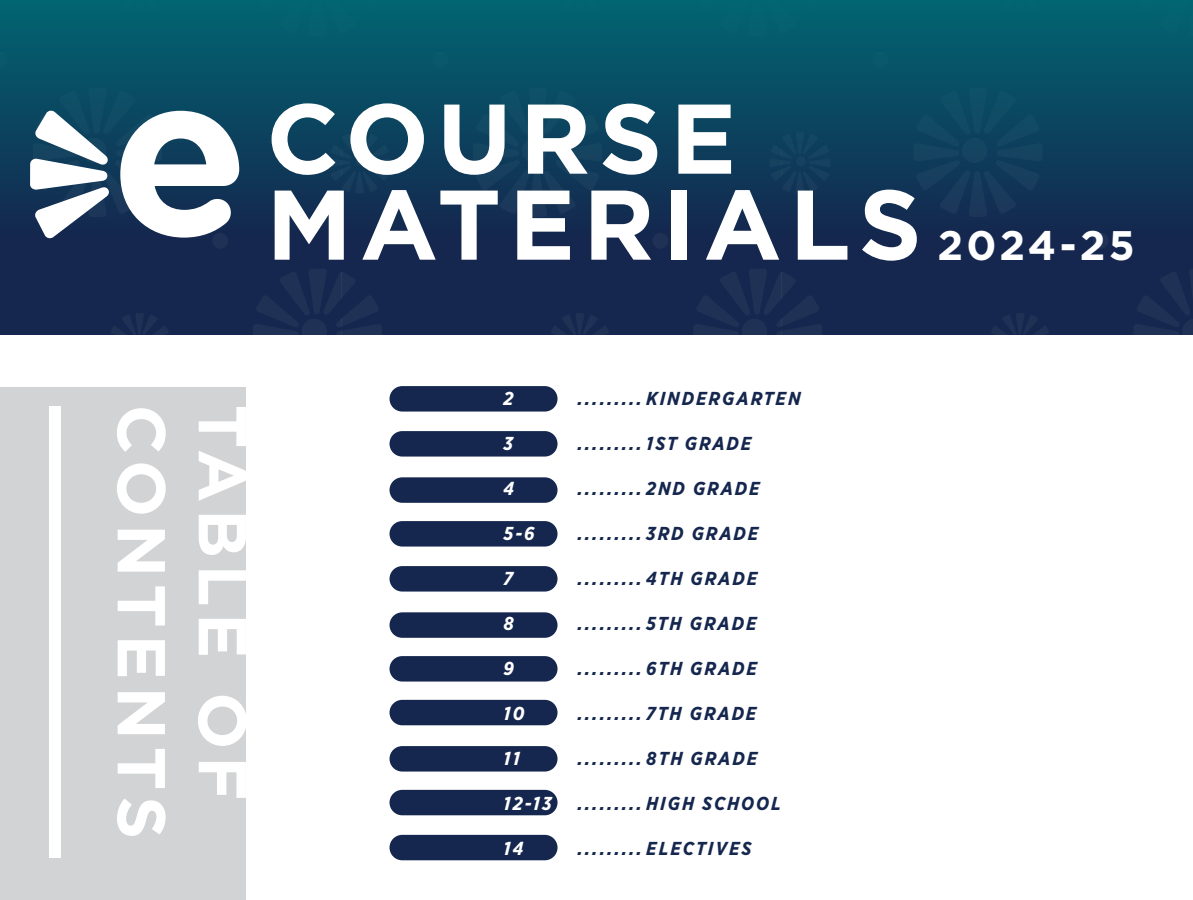
<style>
.page{position:relative;width:1193px;height:900px;background:#fff}
.page>*{position:absolute;margin:0;border:0;box-sizing:border-box;transform-origin:0 0}
.t1{font:700 98.75px/86px "Gotham";letter-spacing:.08em;color:#fff}
.t2{font:700 67.5px "Gotham";letter-spacing:.1em;color:#fff}
.t3{font:700 41.25px "Gotham";letter-spacing:.075em;color:#fff}
.t4{font:italic 700 18.75px "Gotham Narrow";letter-spacing:.1em;color:#15274e}
.t5{font:italic 700 18.75px "Gotham Narrow";letter-spacing:.1em;color:#fff}
</style>
<div class="page">
<div style="left:0;top:387px;width:245px;height:513px;background:#d1d3d4"></div>
<div style="left:49px;top:406px;width:12px;height:451px;background:#fff"></div>
<div style="left:389px;top:386px;width:168px;height:26px;background:#15274e;border-radius:13px"></div>
<div style="left:389px;top:431px;width:168px;height:26px;background:#15274e;border-radius:13px"></div>
<div style="left:389px;top:700px;width:168px;height:25px;background:#15274e;border-radius:13px"></div>
<div style="left:389px;top:746px;width:168px;height:26px;background:#15274e;border-radius:13px"></div>
<div style="left:389px;top:790px;width:168px;height:25px;background:#15274e;border-radius:13px"></div>
<div style="left:389px;top:477px;width:168px;height:26px;background:#15274e;border-radius:13px"></div>
<div style="left:389px;top:835px;width:168px;height:25px;background:#15274e;border-radius:13px"></div>
<div style="left:389px;top:521px;width:168px;height:26px;background:#15274e;border-radius:13px"></div>
<div style="left:389px;top:566px;width:168px;height:26px;background:#15274e;border-radius:13px"></div>
<div style="left:389px;top:612px;width:168px;height:26px;background:#15274e;border-radius:13px"></div>
<div style="left:389px;top:656px;width:168px;height:26px;background:#15274e;border-radius:13px"></div>
<div style="left:0;top:0;width:1192px;height:335px;background:#15274e"></div>
<div style="left:0;top:0;width:1192px;height:236px;background:linear-gradient(to bottom,#016572,#15284f)"></div>
<svg style="left:120px;top:111px;width:119px;height:127px"></svg>
<svg style="left:30px;top:111px;width:82px;height:127px"></svg>
<p class="t1" style="left:266px;top:95px;width:657px">COURSE<br>MATERIALS</p>
<p class="t3" style="left:937px;top:218px;width:199px">2024-25</p>
<p class="t2" style="left:186px;top:405px;width:436px;rotate:90deg">CONTENTS</p>
<p class="t2" style="left:267px;top:405px;width:397px;rotate:90deg">TABLE OF</p>
<p class="t5" style="left:503px;top:387px;width:12px">2</p>
<p class="t4" style="left:577px;top:387px;width:225px">......... KINDERGARTEN</p>
<p class="t5" style="left:503px;top:432px;width:11px">3</p>
<p class="t4" style="left:577px;top:432px;width:175px">......... 1ST GRADE</p>
<p class="t5" style="left:503px;top:477px;width:12px">4</p>
<p class="t4" style="left:577px;top:477px;width:184px">......... 2ND GRADE</p>
<p class="t5" style="left:503px;top:522px;width:32px">5-6</p>
<p class="t4" style="left:577px;top:522px;width:182px">......... 3RD GRADE</p>
<p class="t5" style="left:503px;top:567px;width:11px">7</p>
<p class="t4" style="left:577px;top:567px;width:181px">......... 4TH GRADE</p>
<p class="t5" style="left:503px;top:612px;width:12px">8</p>
<p class="t4" style="left:577px;top:612px;width:181px">......... 5TH GRADE</p>
<p class="t5" style="left:503px;top:657px;width:12px">9</p>
<p class="t4" style="left:577px;top:657px;width:181px">......... 6TH GRADE</p>
<p class="t5" style="left:503px;top:702px;width:23px">10</p>
<p class="t4" style="left:577px;top:702px;width:180px">......... 7TH GRADE</p>
<p class="t5" style="left:503px;top:747px;width:18px">11</p>
<p class="t4" style="left:577px;top:747px;width:181px">......... 8TH GRADE</p>
<p class="t5" style="left:503px;top:792px;width:50px">12-13</p>
<p class="t4" style="left:577px;top:792px;width:205px">......... HIGH SCHOOL</p>
<p class="t5" style="left:503px;top:837px;width:21px">14</p>
<p class="t4" style="left:577px;top:837px;width:176px">......... ELECTIVES</p>
</div>
